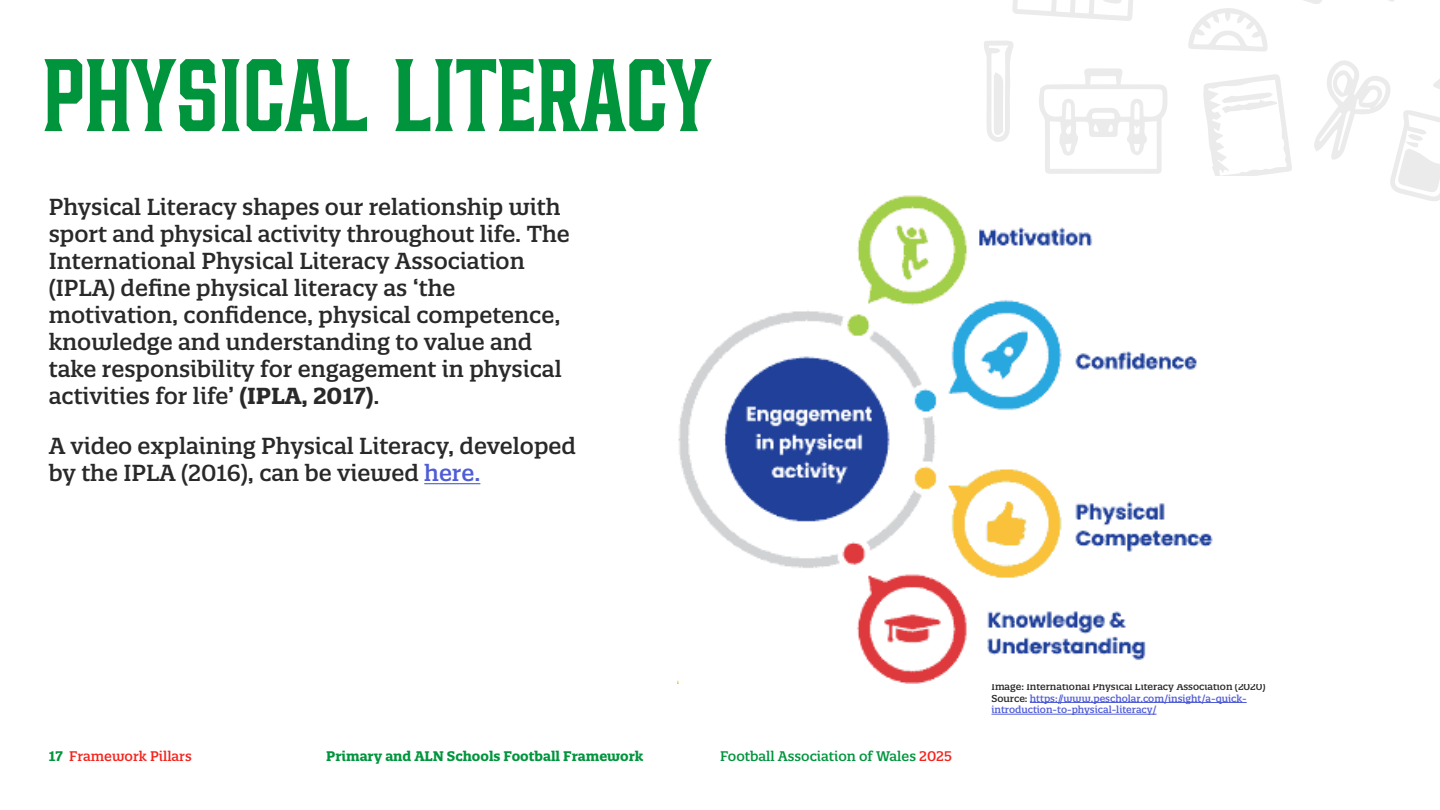
<style>
.page{position:relative;width:1440px;height:810px;background:#fff}
.page>*{position:absolute;margin:0;border:0;box-sizing:border-box;transform-origin:0 0}
.t1{font:700 90px "Draig";letter-spacing:-.025em;color:#00953d}
.t2{font:500 22.5px/27px "Quatro Slab";color:#292929}
.t3{font:700 13.5px "Quatro Slab";color:#00953d}
.t4{font:500 13.5px "Quatro Slab";color:#00953d}
.t5{font:500 13.5px "Quatro Slab";color:#f4241d}
.t6{font:500 9.75px/11.7px "Quatro Slab";color:#4f5cd6}
.s1{font-weight:700}
.s2{color:#4f5cd6}
.s3{font-weight:700;color:#00953d}
.s4{color:#f4241d}
.s5{color:#292929}
</style>
<div class="page">
<svg style="left:1039px;top:68px;width:128px;height:106px"></svg>
<svg style="left:1188px;top:8px;width:80px;height:44px"></svg>
<svg style="left:1304px;top:0;width:18px;height:4px"></svg>
<svg style="left:1012px;top:0;width:121px;height:21px"></svg>
<svg style="left:1203px;top:74px;width:89px;height:102px"></svg>
<svg style="left:1314px;top:60px;width:126px;height:141px"></svg>
<svg style="left:984px;top:41px;width:29px;height:101px"></svg>
<hr style="left:424px;top:483px;width:56px;height:1px;background:#4f5cd6">
<hr style="left:1030px;top:702px;width:217px;height:1px;background:#4f5cd6">
<hr style="left:992px;top:714px;width:165px;height:1px;background:#4f5cd6">
<img style="left:677px;top:177px;width:677px;height:506px">
<h1 class="t1" style="left:42px;top:42px;width:672px">PHYSICAL LITERACY</h1>
<p class="t2" style="left:49px;top:193px;width:523px">Physical Literacy shapes our relationship with sport and physical activity throughout life. The International Physical Literacy Association (IPLA) define physical literacy as ‘the motivation, confidence, physical competence, knowledge and understanding to value and take responsibility for engagement in physical activities for life’ <span class="s1">(IPLA, 2017)</span>.</p>
<p class="t2" style="left:49px;top:433px;width:529px">A video explaining Physical Literacy, developed by the IPLA (2016), can be viewed <span class="s2">here.</span></p>
<p class="t5" style="left:49px;top:748px;width:144px"><span class="s3">17</span> Framework Pillars</p>
<p class="t3" style="left:326px;top:748px;width:319px">Primary and ALN Schools Football Framework</p>
<p class="t4" style="left:720px;top:748px;width:233px">Football Association of Wales <span class="s4">2025</span></p>
<p class="t6" style="left:992px;top:680px;width:276px"><span class="s5">Image: International Physical Literacy Association (2020)<br>Source:</span> https://www.pescholar.com/insight/a-quick&shy;introduction-to-physical-literacy/</p>
</div>
